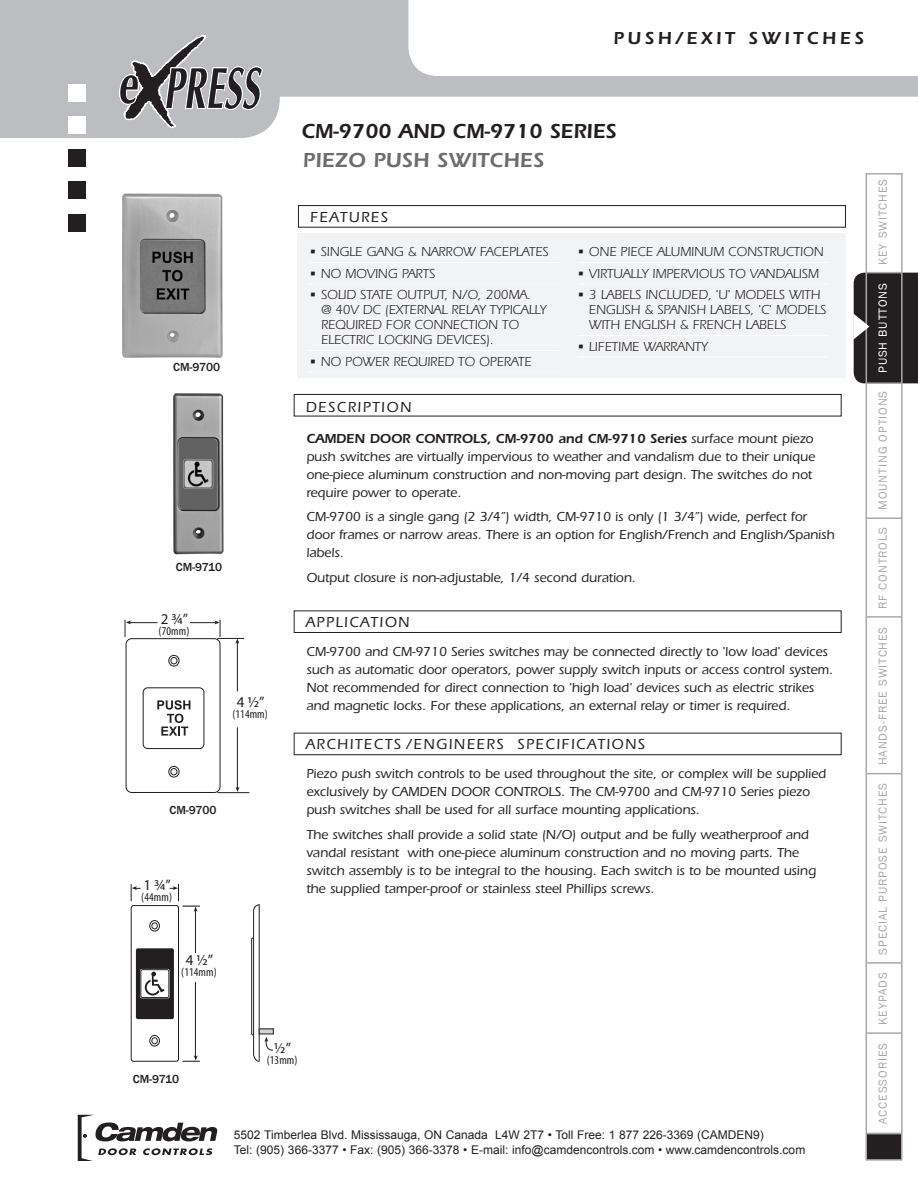
<style>
.page{position:relative;width:918px;height:1188px;background:#fff}
.page>*{position:absolute;margin:0;border:0;box-sizing:border-box;transform-origin:0 0}
.SS-H1{font:600 21px "Itc Eras";letter-spacing:-.005em;color:#231f20}
.SS-H2__70_GRAY{font:600 21px "Itc Eras";letter-spacing:.01em;color:#6c6d70}
.main_head_top_page{font:600 18px "Itc Eras";letter-spacing:.2em;color:#231f20}
.SS-H3__inside_white{font:500 15px "Itc Eras";letter-spacing:.1em;color:#231f20}
.t1{font:15px "Myriad Pro";color:#231f20}
.SS-Body_Text{font:500 13.5px/18px "Itc Eras";letter-spacing:-.005em;color:#231f20}
.SS-Text_Features{font:13.5px/15px "Itc Eras";letter-spacing:-.005em;color:#231f20}
.t2{font:12px "Arial";color:#231f20}
.side_text{font:12px "Franklin Gothic";letter-spacing:.075em;color:#a8a9ad}
.t3{font:condensed 12px "Myriad Pro";letter-spacing:.01em;color:#211e1e}
.SS-Image_Description{font:500 12px "Franklin Gothic";letter-spacing:-.005em;color:#231f20}
.side_text-2{font:12px "Franklin Gothic";letter-spacing:.075em;color:#fff}
.s1{font-weight:600}
</style>
<div class="page">
<svg style="left:0;top:0;width:918px;height:139px"></svg>
<div style="left:69px;top:84px;width:17px;height:18px;background:#fff"></div>
<div style="left:69px;top:117px;width:17px;height:17px;background:#fff"></div>
<div style="left:69px;top:149px;width:17px;height:18px;background:#231f20"></div>
<div style="left:69px;top:181px;width:17px;height:18px;background:#231f20"></div>
<div style="left:69px;top:214px;width:17px;height:17px;background:#231f20"></div>
<svg style="left:119px;top:27px;width:144px;height:103px;background:#9f9fa1"></svg>
<hr style="left:867px;top:773px;width:34px;height:1px;background:#a8a9ad">
<hr style="left:867px;top:962px;width:34px;height:2px;background:#a8a9ad">
<hr style="left:867px;top:1032px;width:34px;height:2px;background:#a8a9ad">
<div style="left:866px;top:173px;width:37px;height:961px;border:2px solid #a8a9ad"></div>
<hr style="left:867px;top:272px;width:34px;height:1px;background:#a8a9ad">
<hr style="left:867px;top:382px;width:34px;height:2px;background:#a8a9ad">
<hr style="left:867px;top:616px;width:34px;height:2px;background:#a8a9ad">
<hr style="left:867px;top:518px;width:34px;height:1px;background:#a8a9ad">
<div style="left:866px;top:1134px;width:36px;height:26px;background:#231f20"></div>
<div style="left:865px;top:1133px;width:38px;height:28px;border:2px solid #a8a9ad"></div>
<svg style="left:853px;top:273px;width:65px;height:110px;background:#332f30"></svg>
<div style="left:298px;top:205px;width:548px;height:23px;border:1px solid #231f20"></div>
<svg style="left:78px;top:1115px;width:140px;height:46px"></svg>
<div style="left:297px;top:233px;width:549px;height:145px;background:#f2f3f4"></div>
<hr style="left:309px;top:262px;width:250px;height:1px;background:#fff">
<hr style="left:309px;top:284px;width:250px;height:1px;background:#fff">
<hr style="left:309px;top:350px;width:250px;height:1px;background:#fff">
<hr style="left:309px;top:372px;width:250px;height:1px;background:#fff">
<hr style="left:577px;top:262px;width:251px;height:1px;background:#fff">
<hr style="left:577px;top:284px;width:251px;height:1px;background:#fff">
<hr style="left:577px;top:335px;width:251px;height:1px;background:#fff">
<hr style="left:577px;top:357px;width:251px;height:1px;background:#fff">
<div style="left:126px;top:638px;width:94px;height:155px;border:1px solid #231f20;border-radius:6px"></div>
<div style="left:168px;top:655px;width:11px;height:11px;border:1px solid #231f20;border-radius:50%"></div>
<div style="left:170px;top:657px;width:7px;height:7px;border:1px solid #231f20;border-radius:50%"></div>
<div style="left:168px;top:766px;width:11px;height:11px;border:1px solid #231f20;border-radius:50%"></div>
<div style="left:170px;top:768px;width:7px;height:7px;border:1px solid #231f20;border-radius:50%"></div>
<svg style="left:157px;top:700px;width:33px;height:36px"></svg>
<hr style="left:217px;top:792px;width:32px;height:1px;background:#231f20">
<div style="left:143px;top:687px;width:61px;height:62px;border:1px solid #231f20;border-radius:4px"></div>
<svg style="left:125px;top:620px;width:33px;height:17px"></svg>
<hr style="left:237px;top:727px;width:1px;height:62px;background:#231f20">
<hr style="left:237px;top:641px;width:1px;height:50px;background:#231f20">
<svg style="left:236px;top:787px;width:3px;height:5px"></svg>
<svg style="left:190px;top:620px;width:55px;height:24px"></svg>
<div style="left:131px;top:905px;width:48px;height:157px;border:1px solid #231f20;border-radius:2px"></div>
<div style="left:151px;top:922px;width:7px;height:7px;border:1px solid #231f20;border-radius:50%"></div>
<div style="left:149px;top:920px;width:11px;height:12px;border:1px solid #231f20;border-radius:50%"></div>
<div style="left:151px;top:1037px;width:7px;height:7px;border:1px solid #231f20;border-radius:50%"></div>
<div style="left:149px;top:1035px;width:11px;height:11px;border:1px solid #231f20;border-radius:50%"></div>
<div style="left:136px;top:948px;width:38px;height:71px;background:#231f20;border-radius:2px"></div>
<svg style="left:140px;top:969px;width:30px;height:29px"></svg>
<div style="left:141px;top:970px;width:28px;height:28px;background:#fff;border-radius:2px"></div>
<div style="left:141px;top:969px;width:28px;height:29px;border:1px solid #231f20;border-radius:2px"></div>
<svg style="left:145px;top:972px;width:20px;height:24px"></svg>
<svg style="left:131px;top:884px;width:10px;height:17px"></svg>
<hr style="left:195px;top:982px;width:1px;height:75px;background:#231f20">
<hr style="left:195px;top:909px;width:1px;height:44px;background:#231f20">
<svg style="left:183px;top:1055px;width:17px;height:7px"></svg>
<svg style="left:170px;top:884px;width:30px;height:28px"></svg>
<div style="left:259px;top:1029px;width:15px;height:5px;border:1px solid #231f20"></div>
<svg style="left:251px;top:904px;width:22px;height:158px"></svg>
<img style="left:173px;top:393px;width:51px;height:162px">
<img style="left:122px;top:194px;width:101px;height:163px">
<div style="left:294px;top:610px;width:548px;height:23px;border:1px solid #231f20"></div>
<div style="left:294px;top:733px;width:548px;height:22px;border:1px solid #231f20"></div>
<div style="left:294px;top:394px;width:548px;height:22px;border:1px solid #231f20"></div>
<p class="main_head_top_page" style="left:613px;top:28px;width:252px">PUSH/EXIT SWITCHES</p>
<p class="SS-Image_Description" style="left:173px;top:359px;width:49px">CM-9700</p>
<p class="SS-Image_Description" style="left:176px;top:560px;width:48px">CM-9710</p>
<p class="t1" style="left:161px;top:610px;width:29px">2 ¾”</p>
<p class="t3" style="left:159px;top:624px;width:32px">(70mm)</p>
<p class="t1" style="left:237px;top:693px;width:29px">4 ½”</p>
<p class="t3" style="left:232px;top:706px;width:37px">(114mm)</p>
<p class="SS-Image_Description" style="left:169px;top:803px;width:49px">CM-9700</p>
<p class="t1" style="left:143px;top:876px;width:29px">1 ¾”</p>
<p class="t3" style="left:141px;top:890px;width:32px">(44mm)</p>
<p class="t1" style="left:186px;top:951px;width:29px">4 ½”</p>
<p class="t3" style="left:181px;top:965px;width:37px">(114mm)</p>
<p class="SS-H1" style="left:301px;top:119px;width:317px">CM-9700 AND CM-9710 SERIES</p>
<p class="SS-H2__70_GRAY" style="left:303px;top:148px;width:243px">PIEZO PUSH SWITCHES</p>
<p class="SS-H3__inside_white" style="left:310px;top:209px;width:79px">FEATURES</p>
<p class="SS-Text_Features" style="left:309px;top:244px;width:241px">• SINGLE GANG &amp; NARROW FACEPLATES</p>
<p class="SS-Text_Features" style="left:309px;top:266px;width:128px">• NO MOVING PARTS</p>
<p class="SS-Text_Features" style="left:321px;top:287px;width:227px;text-indent:-12px">• SOLID STATE OUTPUT, N/O, 200MA.<br>@ 40V DC (EXTERNAL RELAY TYPICALLY<br>REQUIRED FOR CONNECTION TO<br>ELECTRIC LOCKING DEVICES).</p>
<p class="SS-Text_Features" style="left:309px;top:354px;width:224px">• NO POWER REQUIRED TO OPERATE</p>
<p class="SS-H3__inside_white" style="left:306px;top:398px;width:107px">DESCRIPTION</p>
<p class="SS-Text_Features" style="left:577px;top:244px;width:248px">• ONE PIECE ALUMINUM CONSTRUCTION</p>
<p class="SS-Text_Features" style="left:577px;top:266px;width:243px">• VIRTUALLY IMPERVIOUS TO VANDALISM</p>
<p class="SS-Text_Features" style="left:589px;top:287px;width:239px;text-indent:-12px">• 3 LABELS INCLUDED, 'U' MODELS WITH<br>ENGLISH &amp; SPANISH LABELS, 'C' MODELS<br>WITH ENGLISH &amp; FRENCH LABELS</p>
<p class="SS-Text_Features" style="left:577px;top:339px;width:132px">• LIFETIME WARRANTY</p>
<p class="SS-Body_Text" style="left:306px;top:429px;width:510px"><span class="s1">CAMDEN DOOR CONTROLS, CM-9700 and CM-9710 Series</span> surface mount piezo push switches are virtually impervious to weather and vandalism due to their unique one-piece aluminum construction and non-moving part design. The switches do not require power to operate.</p>
<p class="SS-Body_Text" style="left:306px;top:508px;width:530px">CM-9700 is a single gang (2 3/4”) width, CM-9710 is only (1 3/4”) wide, perfect for door frames or narrow areas. There is an option for English/French and English/Spanish labels.</p>
<p class="SS-Body_Text" style="left:306px;top:568px;width:331px">Output closure is non-adjustable, 1/4 second duration.</p>
<p class="SS-H3__inside_white" style="left:306px;top:614px;width:105px">APPLICATION</p>
<p class="SS-Body_Text" style="left:306px;top:643px;width:528px">CM-9700 and CM-9710 Series switches may be connected directly to 'low load' devices such as automatic door operators, power supply switch inputs or access control system.<br>Not recommended for direct connection to 'high load' devices such as electric strikes and magnetic locks. For these applications, an external relay or timer is required.</p>
<p class="SS-H3__inside_white" style="left:306px;top:736px;width:341px">ARCHITECTS /ENGINEERS SPECIFICATIONS</p>
<p class="SS-Body_Text" style="left:306px;top:765px;width:522px">Piezo push switch controls to be used throughout the site, or complex will be supplied exclusively by CAMDEN DOOR CONTROLS. The CM-9700 and CM-9710 Series piezo push switches shall be used for all surface mounting applications.</p>
<p class="SS-Body_Text" style="left:306px;top:825px;width:511px">The switches shall provide a solid state (N/O) output and be fully weatherproof and vandal resistant with one-piece aluminum construction and no moving parts. The switch assembly is to be integral to the housing. Each switch is to be mounted using the supplied tamper-proof or stainless steel Phillips screws.</p>
<p class="SS-Image_Description" style="left:133px;top:1072px;width:48px">CM-9710</p>
<p class="t1" style="left:274px;top:1039px;width:18px">½”</p>
<p class="t3" style="left:267px;top:1053px;width:32px">(13mm)</p>
<p class="t2" style="left:234px;top:1127px;width:531px">5502 Timberlea Blvd. Mississauga, ON Canada L4W 2T7 • Toll Free: 1 877 226-3369 (CAMDEN9)</p>
<p class="t2" style="left:234px;top:1142px;width:573px">Tel: (905) 366-3377 • Fax: (905) 366-3378 • E-mail: info@camdencontrols.com • www.camdencontrols.com</p>
<p class="side_text" style="left:875px;top:265px;width:88px;rotate:-90deg">KEY SWITCHES</p>
<p class="side_text-2" style="left:875px;top:373px;width:91px;rotate:-90deg">PUSH BUTTONS</p>
<p class="side_text" style="left:875px;top:510px;width:121px;rotate:-90deg">MOUNTING OPTIONS</p>
<p class="side_text" style="left:875px;top:609px;width:83px;rotate:-90deg">RF CONTROLS</p>
<p class="side_text" style="left:875px;top:765px;width:140px;rotate:-90deg">HANDS-FREE SWITCHES</p>
<p class="side_text" style="left:875px;top:955px;width:173px;rotate:-90deg">SPECIAL PURPOSE SWITCHES</p>
<p class="side_text" style="left:875px;top:1025px;width:54px;rotate:-90deg">KEYPADS</p>
<p class="side_text" style="left:875px;top:1124px;width:82px;rotate:-90deg">ACCESSORIES</p>
</div>
